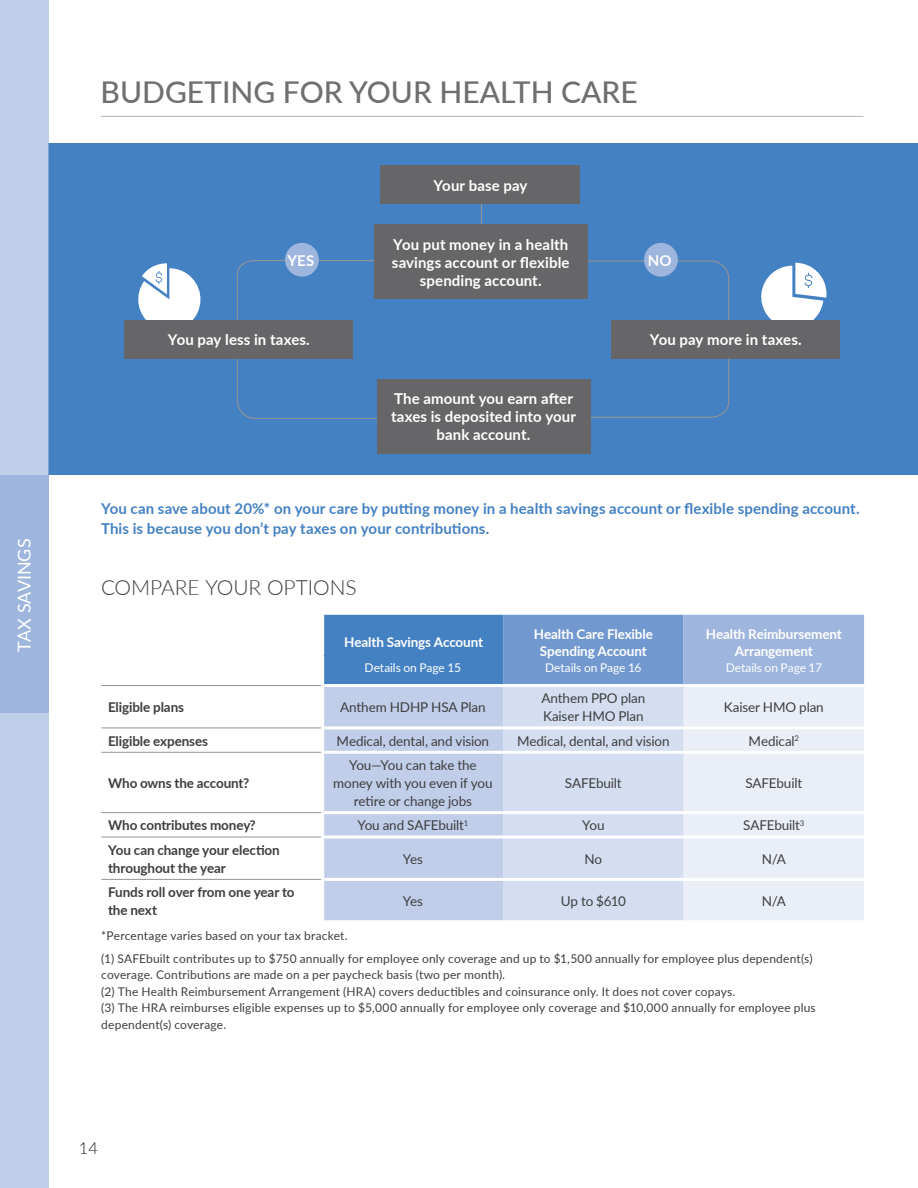
<style>
.page{position:relative;width:918px;height:1188px;background:#fff}
.page>*{position:absolute;margin:0;border:0;box-sizing:border-box;transform-origin:0 0}
.Header_1{font:500 30px "Lato";color:#6e6f71}
.Subhead{font:300 21px "Lato";letter-spacing:-.005em;color:#3e3e3f}
.Table_of_Contents_He{font:18px "Lato";letter-spacing:-.005em;color:#fff}
.t1{font:300 16.5px "Lato";color:#231f20}
.Callout_Body_Copy{font:700 15px/18px "Lato";letter-spacing:.005em;color:#fff;text-align:center}
.Intro_Sentence{font:700 15px/19.5px "Lato";letter-spacing:.01em;color:#4481c3}
.Table_Data{font:13.5px/18px "Lato";letter-spacing:-.01em;color:#3e3e3f}
.Table_Left-Hand_Colu{font:700 13.5px/18px "Lato";letter-spacing:-.01em;color:#3e3e3f}
.Table_Data_Header{font:700 13.5px/16.5px "Lato";letter-spacing:-.01em;color:#fff;text-align:center}
.Note{font:12px/16.5px "Lato";letter-spacing:.015em;color:#3e3e3f}
.Table_Data_Subhead{font:12px "Lato";letter-spacing:-.01em;color:#fff}
</style>
<div class="page">
<div style="left:49px;top:144px;width:869px;height:331px;background:#4481c3"></div>
<hr style="left:101px;top:116px;width:762px;height:1px;background:#b7b7b8">
<hr style="left:481px;top:199px;width:1px;height:40px;background:#929394">
<svg style="left:138px;top:263px;width:63px;height:57px"></svg>
<svg style="left:761px;top:263px;width:66px;height:57px"></svg>
<svg style="left:587px;top:260px;width:143px;height:158px"></svg>
<div style="left:644px;top:243px;width:34px;height:34px;background:#9eb5dd;border-radius:50%"></div>
<div style="left:381px;top:165px;width:199px;height:39px;background:#666668"></div>
<div style="left:612px;top:320px;width:228px;height:39px;background:#666668"></div>
<svg style="left:236px;top:260px;width:138px;height:59px"></svg>
<div style="left:374px;top:224px;width:213px;height:75px;background:#666668"></div>
<svg style="left:236px;top:359px;width:141px;height:60px"></svg>
<div style="left:285px;top:243px;width:34px;height:34px;background:#9eb5dd;border-radius:50%"></div>
<div style="left:125px;top:320px;width:228px;height:39px;background:#666668"></div>
<div style="left:377px;top:379px;width:213px;height:75px;background:#666668"></div>
<svg style="left:324px;top:615px;width:540px;height:305px;background:#bdcde8"></svg>
<hr style="left:101px;top:685px;width:220px;height:1px;background:#939598">
<hr style="left:101px;top:728px;width:220px;height:1px;background:#939598">
<hr style="left:101px;top:752px;width:220px;height:1px;background:#939598">
<hr style="left:101px;top:812px;width:220px;height:1px;background:#939598">
<hr style="left:101px;top:837px;width:220px;height:1px;background:#939598">
<hr style="left:101px;top:879px;width:220px;height:1px;background:#939598">
<hr style="left:324px;top:726px;width:179px;height:3px;background:#fff">
<hr style="left:324px;top:751px;width:179px;height:3px;background:#fff">
<hr style="left:324px;top:811px;width:179px;height:3px;background:#fff">
<hr style="left:324px;top:836px;width:179px;height:3px;background:#fff">
<hr style="left:324px;top:878px;width:179px;height:3px;background:#fff">
<hr style="left:324px;top:684px;width:179px;height:3px;background:#fff">
<hr style="left:503px;top:684px;width:181px;height:3px;background:#fff">
<hr style="left:684px;top:684px;width:180px;height:3px;background:#fff">
<hr style="left:503px;top:726px;width:181px;height:3px;background:#fff">
<hr style="left:684px;top:726px;width:180px;height:3px;background:#fff">
<hr style="left:503px;top:751px;width:181px;height:3px;background:#fff">
<hr style="left:684px;top:751px;width:180px;height:3px;background:#fff">
<hr style="left:503px;top:811px;width:181px;height:3px;background:#fff">
<hr style="left:684px;top:811px;width:180px;height:3px;background:#fff">
<hr style="left:503px;top:836px;width:181px;height:3px;background:#fff">
<hr style="left:684px;top:836px;width:180px;height:3px;background:#fff">
<hr style="left:503px;top:878px;width:181px;height:3px;background:#fff">
<hr style="left:684px;top:878px;width:180px;height:3px;background:#fff">
<div style="left:0;top:0;width:49px;height:1188px;background:#c0cfe9"></div>
<div style="left:0;top:475px;width:49px;height:238px;background:#9eb5dd"></div>
<p class="Table_of_Contents_He" style="left:12px;top:652px;width:115px;rotate:-90deg">TAX SAVINGS</p>
<p class="Header_1" style="left:101px;top:70px;width:539px">BUDGETING FOR YOUR HEALTH CARE</p>
<p class="Callout_Body_Copy" style="left:287px;top:251px;width:28px">YES</p>
<p class="Callout_Body_Copy" style="left:168px;top:330px;width:143px">You pay less in taxes.</p>
<p class="Callout_Body_Copy" style="left:434px;top:175px;width:95px">Your base pay</p>
<p class="Callout_Body_Copy" style="left:392px;top:235px;width:179px">You put money in a health savings account or flexible spending account.</p>
<p class="Callout_Body_Copy" style="left:391px;top:389px;width:186px">The amount you earn after taxes is deposited into your bank account.</p>
<p class="Callout_Body_Copy" style="left:648px;top:251px;width:25px">NO</p>
<p class="Callout_Body_Copy" style="left:650px;top:330px;width:153px">You pay more in taxes.</p>
<p class="Intro_Sentence" style="left:101px;top:498px;width:760px">You can save about 20%* on your care by putting money in a health savings account or flexible spending account.<br>This is because you don’t pay taxes on your contributions.</p>
<p class="Subhead" style="left:101px;top:572px;width:257px">COMPARE YOUR OPTIONS</p>
<p class="Table_Data_Header" style="left:344px;top:634px;width:141px">Health Savings Account</p>
<p class="Table_Data_Header" style="left:534px;top:625px;width:121px">Health Care Flexible<br>Spending Account</p>
<p class="Table_Data_Header" style="left:706px;top:625px;width:138px">Health Reimbursement<br>Arrangement</p>
<p class="Table_Data_Subhead" style="left:365px;top:659px;width:98px">Details on Page 15</p>
<p class="Table_Data_Subhead" style="left:545px;top:659px;width:98px">Details on Page 16</p>
<p class="Table_Data_Subhead" style="left:726px;top:659px;width:98px">Details on Page 17</p>
<p class="Table_Left-Hand_Colu" style="left:108px;top:698px;width:78px">Eligible plans</p>
<p class="Table_Data" style="left:340px;top:698px;width:147px">Anthem HDHP HSA Plan</p>
<p class="Table_Data" style="left:541px;top:689px;width:105px">Anthem PPO plan<br>Kaiser HMO Plan</p>
<p class="Table_Data" style="left:724px;top:698px;width:101px">Kaiser HMO plan</p>
<p class="Table_Left-Hand_Colu" style="left:108px;top:731px;width:102px">Eligible expenses</p>
<p class="Table_Data" style="left:337px;top:731px;width:154px">Medical, dental, and vision</p>
<p class="Table_Data" style="left:517px;top:731px;width:154px">Medical, dental, and vision</p>
<p class="Table_Data" style="left:749px;top:731px;width:52px">Medical<sup>2</sup></p>
<p class="Table_Left-Hand_Colu" style="left:108px;top:773px;width:143px">Who owns the account?</p>
<p class="Table_Data" style="left:333px;top:755px;width:161px;text-align:center">You—You can take the money with you even if you retire or change jobs</p>
<p class="Table_Data" style="left:565px;top:773px;width:58px">SAFEbuilt</p>
<p class="Table_Data" style="left:745px;top:773px;width:58px">SAFEbuilt</p>
<p class="Table_Left-Hand_Colu" style="left:108px;top:816px;width:149px">Who contributes money?</p>
<p class="Table_Data" style="left:357px;top:816px;width:112px">You and SAFEbuilt<sup>1</sup></p>
<p class="Table_Data" style="left:582px;top:816px;width:24px">You</p>
<p class="Table_Data" style="left:743px;top:816px;width:63px">SAFEbuilt<sup>3</sup></p>
<p class="Table_Left-Hand_Colu" style="left:108px;top:840px;width:173px">You can change your election throughout the year</p>
<p class="Table_Data" style="left:403px;top:849px;width:22px">Yes</p>
<p class="Table_Data" style="left:584px;top:849px;width:19px">No</p>
<p class="Table_Data" style="left:762px;top:849px;width:26px">N/A</p>
<p class="Table_Left-Hand_Colu" style="left:108px;top:883px;width:188px">Funds roll over from one year to the next</p>
<p class="Table_Data" style="left:403px;top:892px;width:22px">Yes</p>
<p class="Table_Data" style="left:561px;top:892px;width:67px">Up to $610</p>
<p class="Table_Data" style="left:762px;top:892px;width:26px">N/A</p>
<p class="Note" style="left:101px;top:927px;width:248px">*Percentage varies based on your tax bracket.</p>
<p class="Note" style="left:101px;top:950px;width:713px">(1) SAFEbuilt contributes up to $750 annually for employee only coverage and up to $1,500 annually for employee plus dependent(s) coverage. Contributions are made on a per paycheck basis (two per month).</p>
<p class="Note" style="left:101px;top:983px;width:636px">(2) The Health Reimbursement Arrangement (HRA) covers deductibles and coinsurance only. It does not cover copays.</p>
<p class="Note" style="left:101px;top:999px;width:716px">(3) The HRA reimburses eligible expenses up to $5,000 annually for employee only coverage and $10,000 annually for employee plus dependent(s) coverage.</p>
<h3 class="t1" style="left:79px;top:1137px;width:21px">14</h3>
</div>
